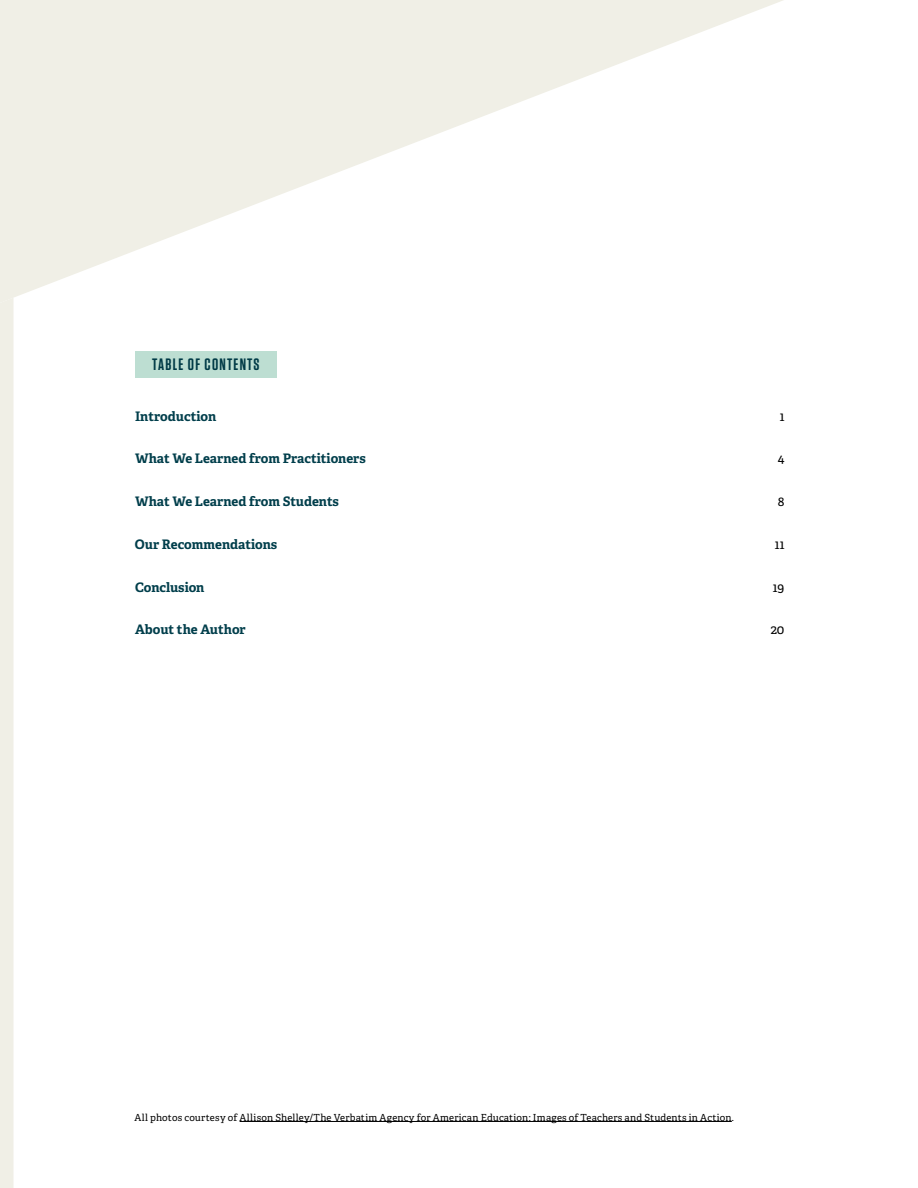
<style>
.page{position:relative;width:918px;height:1188px;background:#fff}
.page>*{position:absolute;margin:0;border:0;box-sizing:border-box;transform-origin:0 0}
.t1{font:600 16.5px "Tungsten";letter-spacing:.075em;color:#003a46}
.t2{font:700 13.2px "Adelle PE";letter-spacing:-.005em;color:#003e4b}
.t3{font:13.2px "Adelle PE";color:#000}
.t4{font:9.75px "Adelle PE";letter-spacing:.02em;color:#000}
</style>
<div class="page">
<svg style="left:0;top:0;width:783px;height:298px;fill:#f0efe6"></svg>
<svg style="left:0;top:298px;width:14px;height:890px;background:#f0efe6"></svg>
<hr style="left:240px;top:1121px;width:492px;height:1px;background:#000">
<div style="left:135px;top:351px;width:142px;height:27px;background:#bdded2"></div>
<p class="t1" style="left:152px;top:356px;width:109px">TABLE OF CONTENTS</p>
<p class="t2" style="left:135px;top:407px;width:83px">Introduction</p>
<p class="t3" style="left:780px;top:406px;width:6px">1</p>
<p class="t2" style="left:135px;top:449px;width:232px">What We Learned from Practitioners</p>
<p class="t3" style="left:778px;top:449px;width:8px">4</p>
<p class="t2" style="left:135px;top:492px;width:205px">What We Learned from Students</p>
<p class="t3" style="left:778px;top:492px;width:8px">8</p>
<p class="t2" style="left:135px;top:535px;width:144px">Our Recommendations</p>
<p class="t3" style="left:775px;top:535px;width:11px">11</p>
<p class="t2" style="left:135px;top:577px;width:71px">Conclusion</p>
<p class="t3" style="left:773px;top:577px;width:13px">19</p>
<p class="t2" style="left:135px;top:620px;width:112px">About the Author</p>
<p class="t3" style="left:771px;top:620px;width:15px">20</p>
<p class="t4" style="left:134px;top:1110px;width:601px">All photos courtesy of Allison Shelley/The Verbatim Agency for American Education: Images of Teachers and Students in Action.</p>
</div>
